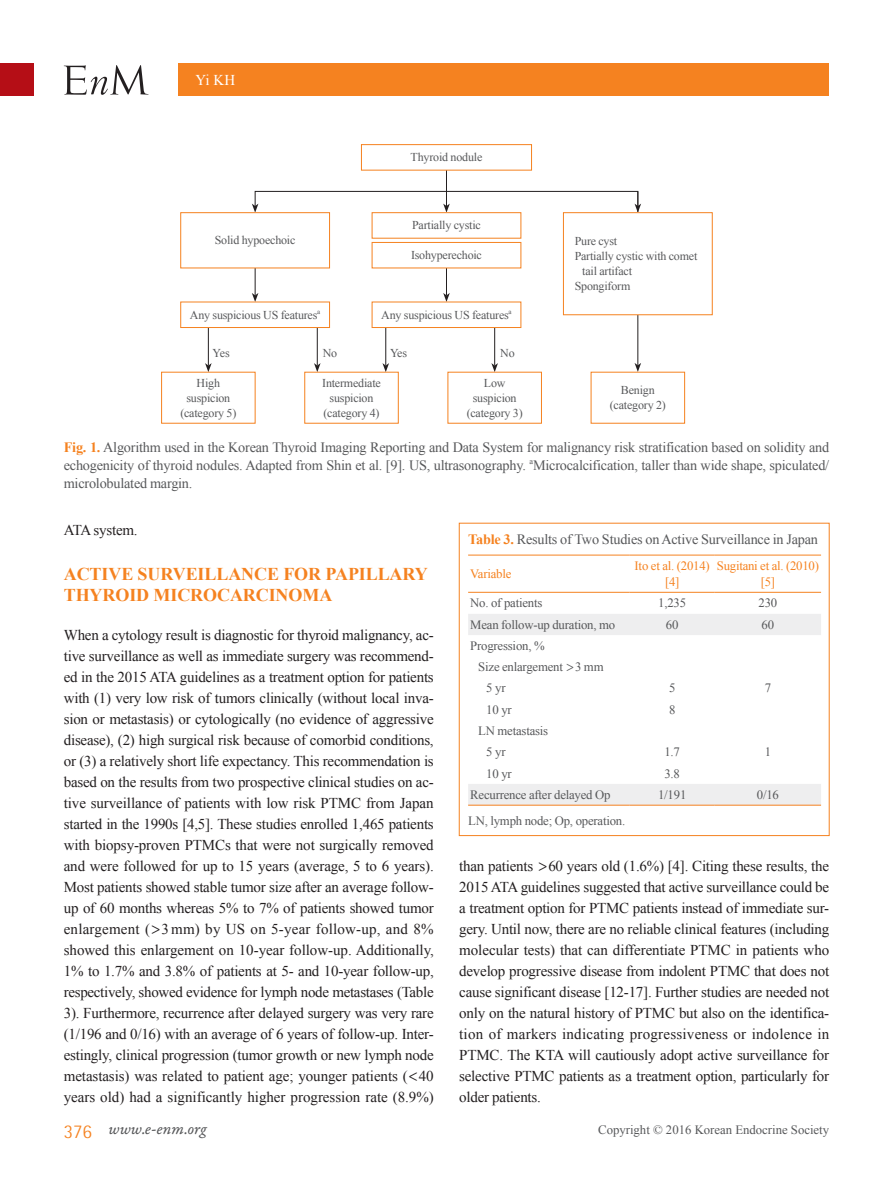
<style>
.page{position:relative;width:893px;height:1191px;background:#fff}
.page>*{position:absolute;margin:0;border:0;box-sizing:border-box;transform-origin:0 0}
.소제목1{font:700 18px/21px "Times New Roman";letter-spacing:-.005em;color:#f58220}
.t1{font:16.5px "Garamond Premr Pro It Capt";color:#57585a}
.본문_0{font:15px/21px "Times New Roman";letter-spacing:-.01em;color:#231f20;text-align:justify}
.본문{font:15px "Times New Roman";letter-spacing:-.015em;color:#231f20}
.t2{font:15px "Times New Roman";color:#fff}
.표그림제목{font:14.25px/17.9px "Times New Roman";letter-spacing:-.015em;color:#57585a;text-align:justify}
.표본문{font:12.75px "Times New Roman";letter-spacing:-.015em;color:#57585a}
.표머리글{font:12.75px "Times New Roman";letter-spacing:-.015em;color:#f58220}
.그림지문{font:12px "Times New Roman";letter-spacing:-.015em;color:#57585a}
.s1{font-weight:700;color:#f58220}
.s2{font-family:"Dotum"}
.s3{font-family:"Rotis Semi Sans Std";font-weight:300;font-size:19.5px;color:#f58220}
</style>
<div class="page">
<div style="left:0;top:64px;width:34px;height:32px;background:#b50e16"></div>
<div style="left:179px;top:64px;width:650px;height:32px;background:#f58220"></div>
<svg style="left:64px;top:65px;width:85px;height:30px"></svg>
<hr style="left:446px;top:170px;width:1px;height:36px;background:#231f20">
<svg style="left:252px;top:191px;width:389px;height:22px"></svg>
<hr style="left:638px;top:315px;width:1px;height:50px;background:#231f20">
<svg style="left:634px;top:363px;width:7px;height:9px"></svg>
<svg style="left:443px;top:268px;width:7px;height:34px"></svg>
<svg style="left:252px;top:268px;width:6px;height:34px"></svg>
<hr style="left:317px;top:327px;width:1px;height:38px;background:#231f20">
<svg style="left:314px;top:363px;width:7px;height:9px"></svg>
<hr style="left:385px;top:327px;width:1px;height:38px;background:#231f20">
<svg style="left:382px;top:363px;width:7px;height:9px"></svg>
<hr style="left:208px;top:327px;width:1px;height:38px;background:#231f20">
<svg style="left:205px;top:363px;width:7px;height:9px"></svg>
<hr style="left:494px;top:327px;width:1px;height:38px;background:#231f20">
<svg style="left:491px;top:363px;width:7px;height:9px"></svg>
<div style="left:361px;top:144px;width:171px;height:26px;border:1px solid #f58220"></div>
<div style="left:372px;top:212px;width:149px;height:26px;border:1px solid #f58220"></div>
<div style="left:180px;top:212px;width:150px;height:56px;border:1px solid #f58220"></div>
<div style="left:563px;top:212px;width:149px;height:103px;border:1px solid #f58220"></div>
<div style="left:372px;top:242px;width:149px;height:26px;border:1px solid #f58220"></div>
<div style="left:372px;top:302px;width:149px;height:26px;border:1px solid #f58220"></div>
<div style="left:180px;top:302px;width:150px;height:26px;border:1px solid #f58220"></div>
<svg style="left:468px;top:614px;width:353px;height:191px"></svg>
<hr style="left:468px;top:555px;width:162px;height:1px;background:#f58220">
<hr style="left:630px;top:555px;width:85px;height:1px;background:#f58220">
<hr style="left:715px;top:555px;width:106px;height:1px;background:#f58220">
<hr style="left:468px;top:592px;width:162px;height:1px;background:#f58220">
<hr style="left:630px;top:592px;width:85px;height:1px;background:#f58220">
<hr style="left:715px;top:592px;width:106px;height:1px;background:#f58220">
<hr style="left:468px;top:805px;width:162px;height:1px;background:#f58220">
<hr style="left:630px;top:805px;width:85px;height:1px;background:#f58220">
<hr style="left:715px;top:805px;width:106px;height:1px;background:#f58220">
<div style="left:459px;top:523px;width:371px;height:313px;border:1px solid #f58220"></div>
<p class="t2" style="left:196px;top:70px;width:41px">Yi KH</p>
<p class="그림지문" style="left:411px;top:149px;width:73px">Thyroid nodule</p>
<p class="그림지문" style="left:412px;top:217px;width:70px">Partially cystic</p>
<p class="그림지문" style="left:215px;top:232px;width:82px">Solid hypoechoic</p>
<p class="그림지문" style="left:575px;top:233px;width:44px">Pure cyst</p>
<p class="그림지문" style="left:575px;top:248px;width:124px">Partially cystic with comet</p>
<p class="그림지문" style="left:582px;top:263px;width:51px">tail artifact</p>
<p class="그림지문" style="left:575px;top:278px;width:57px">Spongiform</p>
<p class="그림지문" style="left:411px;top:247px;width:72px">Isohyperechoic</p>
<p class="그림지문" style="left:190px;top:307px;width:132px">Any suspicious US features<sup>a</sup></p>
<p class="그림지문" style="left:213px;top:344px;width:19px">Yes</p>
<p class="그림지문" style="left:323px;top:344px;width:16px">No</p>
<p class="그림지문" style="left:390px;top:344px;width:19px">Yes</p>
<p class="그림지문" style="left:500px;top:344px;width:16px">No</p>
<p class="그림지문" style="left:381px;top:307px;width:132px">Any suspicious US features<sup>a</sup></p>
<p class="그림지문" style="left:197px;top:374px;width:25px">High</p>
<p class="그림지문" style="left:186px;top:389px;width:45px">suspicion</p>
<p class="그림지문" style="left:180px;top:404px;width:58px">(category 5)</p>
<p class="그림지문" style="left:322px;top:374px;width:60px">Intermediate</p>
<p class="그림지문" style="left:330px;top:389px;width:45px">suspicion</p>
<p class="그림지문" style="left:323px;top:404px;width:58px">(category 4)</p>
<p class="그림지문" style="left:484px;top:374px;width:23px">Low</p>
<p class="그림지문" style="left:473px;top:389px;width:45px">suspicion</p>
<p class="그림지문" style="left:467px;top:404px;width:58px">(category 3)</p>
<p class="그림지문" style="left:621px;top:382px;width:35px">Benign</p>
<p class="그림지문" style="left:610px;top:397px;width:58px">(category 2)</p>
<p class="표그림제목" style="left:64px;top:438px;width:767px"><span class="s1">Fig. 1.</span> Algorithm used in the Korean Thyroid Imaging Reporting and Data System for malignancy risk stratification based on solidity and echogenicity of thyroid nodules. Adapted from Shin et al. [9]. US, ultrasonography. <sup>a</sup>Microcalcification, taller than wide shape, spiculated/ microlobulated margin.</p>
<p class="본문" style="left:64px;top:520px;width:75px">ATA system.</p>
<p class="소제목1" style="left:64px;top:563px;width:366px">ACTIVE SURVEILLANCE FOR PAPILLARY<br>THYROID MICROCARCINOMA</p>
<p class="본문_0" style="left:64px;top:624px;width:372px">When a cytology result is diagnostic for thyroid malignancy, ac&shy;tive surveillance as well as immediate surgery was recommend&shy;ed in the 2015 ATA guidelines as a treatment option for patients with (1) very low risk of tumors clinically (without local inva&shy;sion or metastasis) or cytologically (no evidence of aggressive disease), (2) high surgical risk because of comorbid conditions, or (3) a relatively short life expectancy. This recommendation is based on the results from two prospective clinical studies on ac&shy;tive surveillance of patients with low risk PTMC from Japan started in the 1990s [4,5]. These studies enrolled 1,465 patients with biopsy-proven PTMCs that were not surgically removed and were followed for up to 15 years (average, 5 to 6 years).<br>Most patients showed stable tumor size after an average follow&shy;up of 60 months whereas 5% to 7% of patients showed tumor enlargement (<span class="s2">&gt;</span>3mm) by US on 5-year follow-up, and 8% showed this enlargement on 10-year follow-up. Additionally, 1% to 1.7% and 3.8% of patients at 5- and 10-year follow-up, respectively, showed evidence for lymph node metastases (Table 3). Furthermore, recurrence after delayed surgery was very rare (1/196 and 0/16) with an average of 6 years of follow-up. Inter&shy;estingly, clinical progression (tumor growth or new lymph node metastasis) was related to patient age; younger patients (<span class="s2">&lt;</span>40 years old) had a significantly higher progression rate (8.9%)</p>
<p class="표그림제목" style="left:468px;top:530px;width:351px"><span class="s1">Table 3.</span> Results of Two Studies on Active Surveillance in Japan</p>
<p class="표머리글" style="left:470px;top:565px;width:43px">Variable</p>
<p class="표머리글" style="left:635px;top:557px;width:77px">Ito et al. (2014)</p>
<p class="표머리글" style="left:665px;top:573px;width:16px">[4]</p>
<p class="표머리글" style="left:717px;top:557px;width:104px">Sugitani et al. (2010)</p>
<p class="표머리글" style="left:761px;top:573px;width:16px">[5]</p>
<p class="표본문" style="left:470px;top:594px;width:74px">No. of patients</p>
<p class="표본문" style="left:658px;top:594px;width:29px">1,235</p>
<p class="표본문" style="left:758px;top:594px;width:20px">230</p>
<p class="표본문" style="left:470px;top:616px;width:146px">Mean follow-up duration, mo</p>
<p class="표본문" style="left:666px;top:616px;width:14px">60</p>
<p class="표본문" style="left:762px;top:616px;width:14px">60</p>
<p class="표본문" style="left:470px;top:637px;width:76px">Progression, %</p>
<p class="표본문" style="left:478px;top:658px;width:127px">Size enlargement <span class="s2">&gt;</span>3 mm</p>
<p class="표본문" style="left:486px;top:679px;width:21px">5 yr</p>
<p class="표본문" style="left:669px;top:679px;width:8px">5</p>
<p class="표본문" style="left:765px;top:679px;width:8px">7</p>
<p class="표본문" style="left:486px;top:701px;width:27px">10 yr</p>
<p class="표본문" style="left:669px;top:701px;width:8px">8</p>
<p class="표본문" style="left:478px;top:722px;width:71px">LN metastasis</p>
<p class="표본문" style="left:486px;top:743px;width:21px">5 yr</p>
<p class="표본문" style="left:664px;top:743px;width:17px">1.7</p>
<p class="표본문" style="left:765px;top:743px;width:8px">1</p>
<p class="표본문" style="left:486px;top:764px;width:27px">10 yr</p>
<p class="표본문" style="left:664px;top:764px;width:17px">3.8</p>
<p class="표본문" style="left:470px;top:786px;width:142px">Recurrence after delayed Op</p>
<p class="표본문" style="left:658px;top:786px;width:30px">1/191</p>
<p class="표본문" style="left:757px;top:786px;width:24px">0/16</p>
<p class="표본문" style="left:468px;top:811px;width:159px">LN, lymph node; Op, operation.</p>
<p class="본문_0" style="left:459px;top:855px;width:372px">than patients <span class="s2">&gt;</span>60 years old (1.6%) [4]. Citing these results, the 2015 ATA guidelines suggested that active surveillance could be a treatment option for PTMC patients instead of immediate sur&shy;gery. Until now, there are no reliable clinical features (including molecular tests) that can differentiate PTMC in patients who develop progressive disease from indolent PTMC that does not cause significant disease [12-17]. Further studies are needed not only on the natural history of PTMC but also on the identifica&shy;tion of markers indicating progressiveness or indolence in PTMC. The KTA will cautiously adopt active surveillance for selective PTMC patients as a treatment option, particularly for older patients.</p>
<p class="t1" style="left:64px;top:1118px;width:144px"><span class="s3">376</span> www.e-enm.org</p>
<p class="표본문" style="left:598px;top:1120px;width:233px">Copyright © 2016 Korean Endocrine Society</p>
</div>
